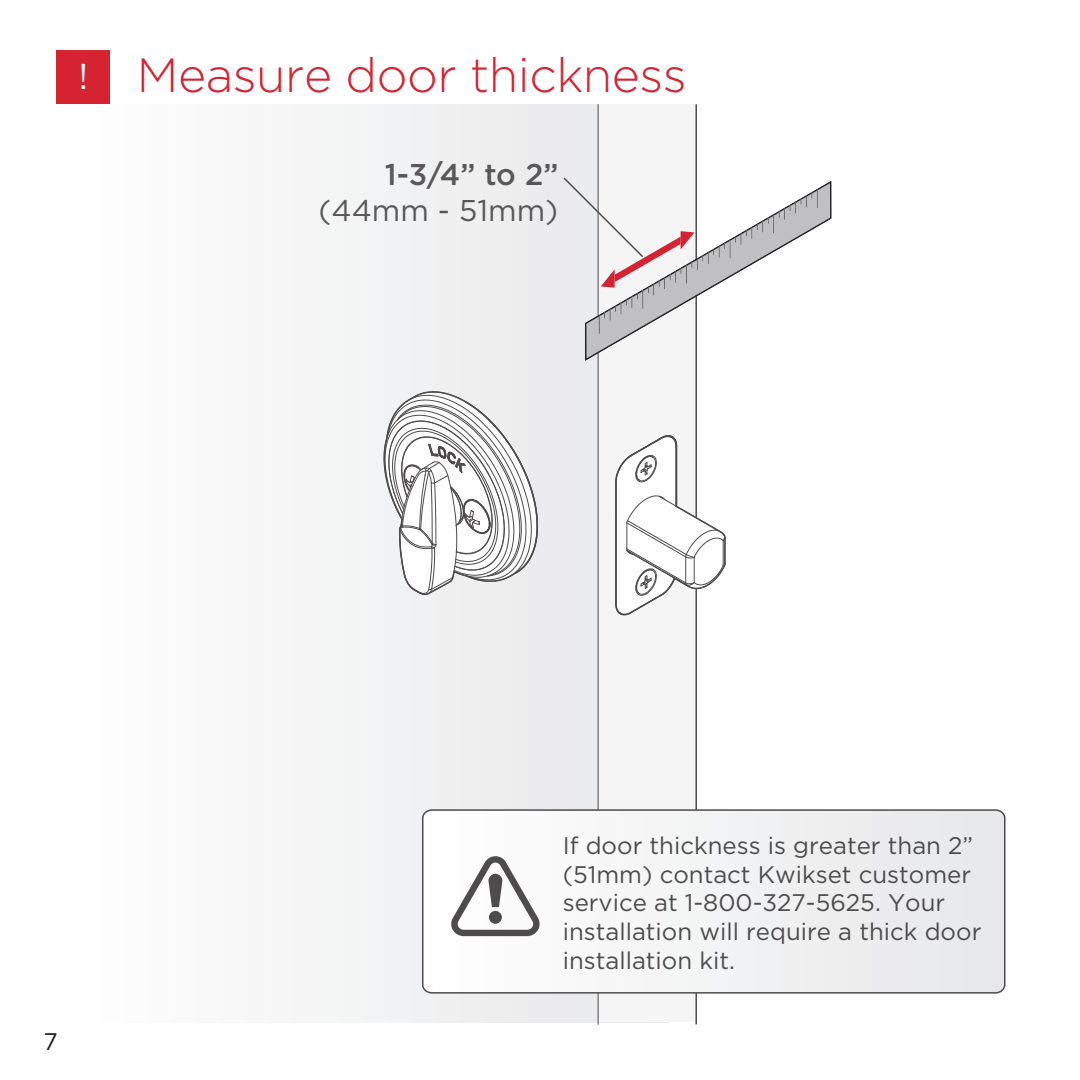
<style>
.page{position:relative;width:1080px;height:1080px;background:#fff}
.page>*{position:absolute;margin:0;border:0;box-sizing:border-box;transform-origin:0 0}
.t1{font:300 48px "Gotham";letter-spacing:-.01em;color:#d52332}
.t2{font:30px "Gotham";color:#5a5758}
.t3{font:500 30px "Gotham";color:#5a5758}
.t4{font:24px/28.8px "Gotham";color:#4e4b4c}
.t5{font:24px "Gotham";color:#241f1f}
.s1{font-weight:400;font-size:36px;color:#fff}
</style>
<div class="page">
<div style="left:63px;top:104px;width:606px;height:918px;background:#f5f5f6"></div>
<div style="left:598px;top:104px;width:98px;height:918px;background:#f6f5f5"></div>
<hr style="left:598px;top:104px;width:1px;height:920px;background:#4e4b4c">
<hr style="left:695px;top:104px;width:2px;height:920px;background:#4e4b4c">
<svg style="left:425px;top:812px;width:578px;height:179px"></svg>
<div style="left:422px;top:809px;width:584px;height:185px;border:2px solid #4e4b4c;border-radius:9px"></div>
<svg style="left:451px;top:856px;width:89px;height:80px"></svg>
<div style="left:56px;top:50px;width:54px;height:54px;background:#d52332"></div>
<svg style="left:615px;top:434px;width:111px;height:182px"></svg>
<svg style="left:383px;top:391px;width:156px;height:205px"></svg>
<svg style="left:563px;top:176px;width:269px;height:185px"></svg>
<h1 class="t1" style="left:78px;top:45px;width:610px"><span class="s1">!</span> Measure door thickness</h1>
<p class="t3" style="left:385px;top:155px;width:175px">1-3/4” to 2”</p>
<p class="t2" style="left:319px;top:191px;width:241px">(44mm - 51mm)</p>
<p class="t5" style="left:43px;top:1026px;width:16px">7</p>
<p class="t4" style="left:563px;top:830px;width:420px">If door thickness is greater than 2” (51mm) contact Kwikset customer service at 1-800-327-5625. Your installation will require a thick door installation kit.</p>
</div>
